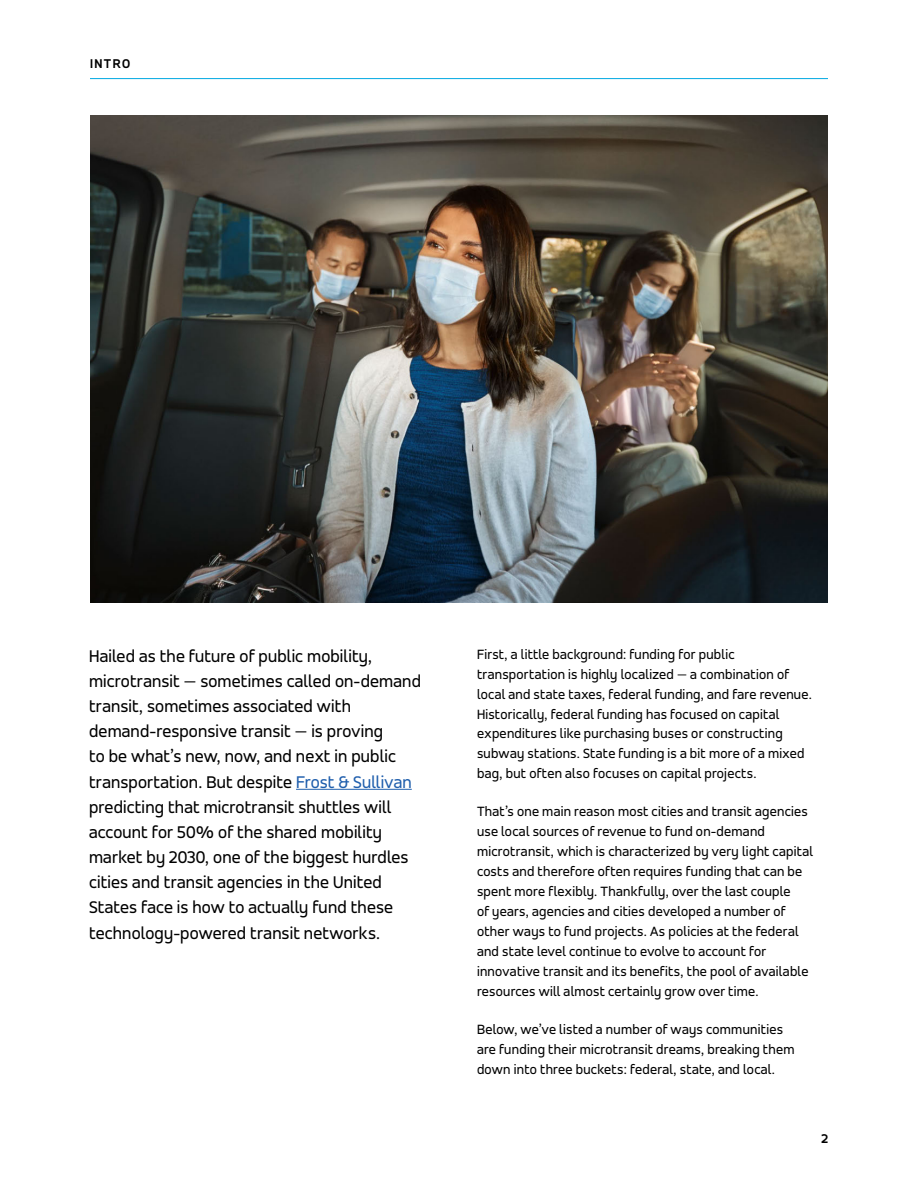
<style>
.page{position:relative;width:918px;height:1188px;background:#fff}
.page>*{position:absolute;margin:0;border:0;box-sizing:border-box;transform-origin:0 0}
.t1{font:18px/25.2px "Accord";letter-spacing:.01em;color:#000}
.t2{font:14.25px/20px "Accord";letter-spacing:.02em;color:#000}
.t3{font:700 13.5px "Accord";letter-spacing:.11em;color:#000}
.s1{color:#205fad}
</style>
<div class="page">
<hr style="left:90px;top:78px;width:738px;height:1px;background:#00a8e2">
<img style="left:90px;top:116px;width:738px;height:487px">
<hr style="left:296px;top:789px;width:116px;height:1px;background:#205fad">
<p class="t3" style="left:90px;top:55px;width:42px">INTRO</p>
<p class="t1" style="left:89px;top:643px;width:333px">Hailed as the future of public mobility, microtransit — sometimes called on-demand transit, sometimes associated with demand-responsive transit — is proving<br>to be what’s new, now, and next in public transportation. But despite <span class="s1">Frost &amp; Sullivan </span>predicting that microtransit shuttles will account for 50% of the shared mobility market by 2030, one of the biggest hurdles cities and transit agencies in the United States face is how to actually fund these technology-powered transit networks.</p>
<p class="t2" style="left:477px;top:644px;width:336px">First, a little background: funding for public transportation is highly localized — a combination of local and state taxes, federal funding, and fare revenue.<br>Historically, federal funding has focused on capital expenditures like purchasing buses or constructing subway stations. State funding is a bit more of a mixed bag, but often also focuses on capital projects.</p>
<p class="t2" style="left:477px;top:802px;width:338px">That’s one main reason most cities and transit agencies use local sources of revenue to fund on-demand microtransit, which is characterized by very light capital costs and therefore often requires funding that can be spent more flexibly. Thankfully, over the last couple<br>of years, agencies and cities developed a number of other ways to fund projects. As policies at the federal and state level continue to evolve to account for innovative transit and its benefits, the pool of available resources will almost certainly grow over time.</p>
<p class="t2" style="left:477px;top:1019px;width:319px">Below, we’ve listed a number of ways communities are funding their microtransit dreams, breaking them down into three buckets: federal, state, and local.</p>
<p class="t3" style="left:821px;top:1130px;width:8px">2</p>
</div>
